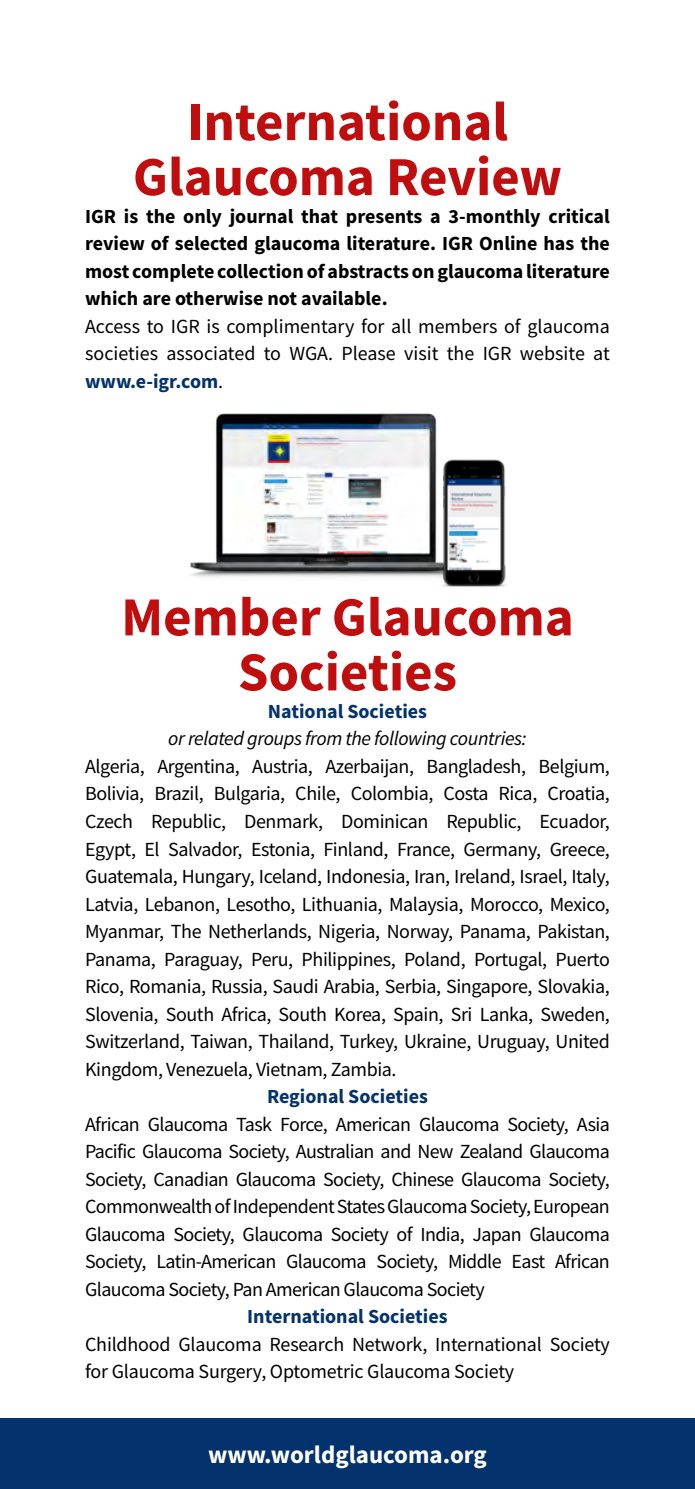
<style>
.page{position:relative;width:695px;height:1489px;background:#fff}
.page>*{position:absolute;margin:0;border:0;box-sizing:border-box;transform-origin:0 0}
.t1{font:700 55px/55px "Source Sans Pro";color:#c00d0e;text-align:center}
.t2{font:700 25px "Source Sans Pro";color:#fff}
.t3{font:20px/27.5px "Source Sans Pro";letter-spacing:-.015em;color:#000;text-align:justify}
.t4{font:700 20px/27.5px "Source Sans Pro";color:#000;text-align:justify}
.t5{font:700 20px "Source Sans Pro";color:#03326c}
.t6{font:italic 20px "Source Sans Pro";letter-spacing:-.02em;color:#000}
.s1{font-weight:700;color:#03326c}
</style>
<div class="page">
<div style="left:0;top:1417px;width:694px;height:71px;background:#03326c"></div>
<img style="left:190px;top:413px;width:247px;height:165px">
<img style="left:431px;top:457px;width:75px;height:130px">
<h1 class="t1" style="left:133px;top:93px;width:430px">International<br>Glaucoma Review</h1>
<p class="t4" style="left:85px;top:202px;width:526px">IGR is the only journal that presents a 3-monthly critical review of selected glaucoma literature. IGR Online has the most complete collection of abstracts on glaucoma literature which are otherwise not available.</p>
<p class="t3" style="left:85px;top:312px;width:526px">Access to IGR is complimentary for all members of glaucoma societies associated to WGA. Please visit the IGR website at <span class="s1">www.e-igr.com</span>.</p>
<h1 class="t1" style="left:121px;top:588px;width:454px">Member Glaucoma<br>Societies</h1>
<p class="t5" style="left:268px;top:697px;width:161px">National Societies</p>
<p class="t6" style="left:168px;top:726px;width:360px">or related groups from the following countries:</p>
<p class="t3" style="left:85px;top:752px;width:526px">Algeria, Argentina, Austria, Azerbaijan, Bangladesh, Belgium, Bolivia, Brazil, Bulgaria, Chile, Colombia, Costa Rica, Croatia, Czech Republic, Denmark, Dominican Republic, Ecuador, Egypt, El Salvador, Estonia, Finland, France, Germany, Greece, Guatemala, Hungary, Iceland, Indonesia, Iran, Ireland, Israel, Italy, Latvia, Lebanon, Lesotho, Lithuania, Malaysia, Morocco, Mexico, Myanmar, The Netherlands, Nigeria, Norway, Panama, Pakistan, Panama, Paraguay, Peru, Philippines, Poland, Portugal, Puerto Rico, Romania, Russia, Saudi Arabia, Serbia, Singapore, Slovakia, Slovenia, South Africa, South Korea, Spain, Sri Lanka, Sweden, Switzerland, Taiwan, Thailand, Turkey, Ukraine, Uruguay, United Kingdom, Venezuela, Vietnam, Zambia.</p>
<p class="t5" style="left:267px;top:1082px;width:162px">Regional Societies</p>
<p class="t3" style="left:85px;top:1110px;width:526px">African Glaucoma Task Force, American Glaucoma Society, Asia Pacific Glaucoma Society, Australian and New Zealand Glaucoma Society, Canadian Glaucoma Society, Chinese Glaucoma Society, Commonwealth of Independent States Glaucoma Society, European Glaucoma Society, Glaucoma Society of India, Japan Glaucoma Society, Latin-American Glaucoma Society, Middle East African Glaucoma Society, Pan American Glaucoma Society</p>
<p class="t5" style="left:247px;top:1302px;width:202px">International Societies</p>
<p class="t3" style="left:85px;top:1330px;width:526px">Childhood Glaucoma Research Network, International Society for Glaucoma Surgery, Optometric Glaucoma Society</p>
<p class="t2" style="left:208px;top:1437px;width:280px">www.worldglaucoma.org</p>
</div>
